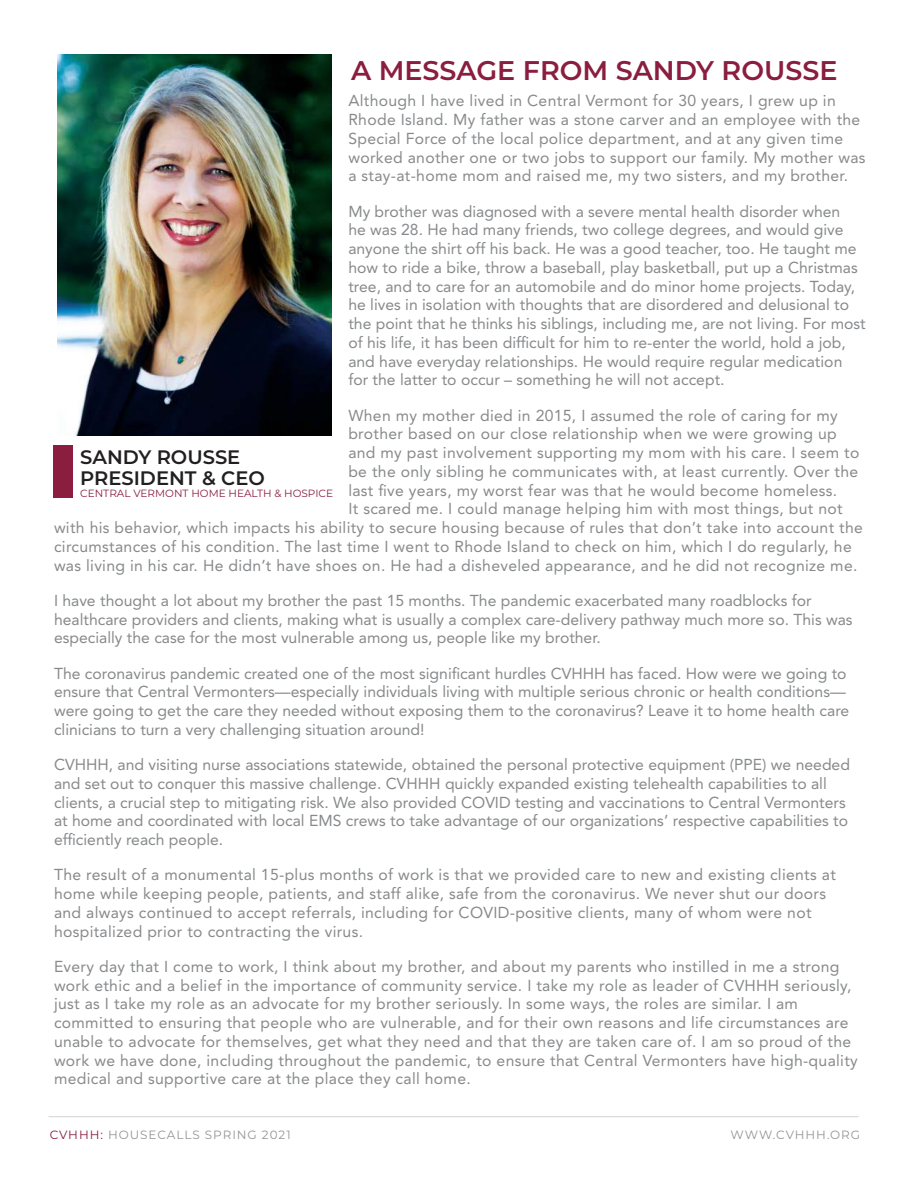
<style>
.page{position:relative;width:918px;height:1188px;background:#fff}
.page>*{position:absolute;margin:0;border:0;box-sizing:border-box;transform-origin:0 0}
.t1{font:600 27px "Montserrat";color:#8a1d40}
.t2{font:600 19.5px/20.4px "Montserrat";color:#221f1f}
.t3{font:15.75px/18.8px "Avenir LT Std";letter-spacing:.02em;color:#87898b}
.t4{font:15.75px/18.8px "Avenir LT Std";color:#87898b}
.t5{font:12px "Montserrat";letter-spacing:.08em;color:#939597}
.t6{font:10.5px "Montserrat";color:#8a1d40}
.s1{color:#8a1d40}
</style>
<div class="page">
<img style="left:57px;top:54px;width:275px;height:381px">
<div style="left:54px;top:446px;width:19px;height:52px;background:#8a1d40"></div>
<hr style="left:49px;top:1116px;width:810px;height:1px;background:#d1d2d4">
<h1 class="t1" style="left:351px;top:57px;width:488px">A MESSAGE FROM SANDY ROUSSE</h1>
<p class="t3" style="left:348px;top:93px;width:519px">Although I have lived in Central Vermont for 30 years, I grew up in Rhode Island. My father was a stone carver and an employee with the Special Force of the local police department, and at any given time worked another one or two jobs to support our family. My mother was a stay-at-home mom and raised me, my two sisters, and my brother.</p>
<p class="t4" style="left:348px;top:203px;width:519px">My brother was diagnosed with a severe mental health disorder when<br>he was 28. He had many friends, two college degrees, and would give anyone the shirt off his back. He was a good teacher, too. He taught me how to ride a bike, throw a baseball, play basketball, put up a Christmas tree, and to care for an automobile and do minor home projects. Today, he lives in isolation with thoughts that are disordered and delusional to the point that he thinks his siblings, including me, are not living. For most of his life, it has been difficult for him to re-enter the world, hold a job, and have everyday relationships. He would require regular medication for the latter to occur – something he will not accept.</p>
<p class="t3" style="left:348px;top:407px;width:491px">When my mother died in 2015, I assumed the role of caring for my</p>
<p class="t3" style="left:348px;top:426px;width:490px">brother based on our close relationship when we were growing up</p>
<p class="t3" style="left:348px;top:444px;width:513px">and my past involvement supporting my mom with his care. I seem to</p>
<p class="t3" style="left:348px;top:463px;width:511px">be the only sibling he communicates with, at least currently. Over the</p>
<p class="t3" style="left:348px;top:482px;width:490px">last five years, my worst fear was that he would become homeless.</p>
<p class="t3" style="left:348px;top:501px;width:496px">It scared me. I could manage helping him with most things, but not</p>
<p class="t3" style="left:54px;top:519px;width:810px">with his behavior, which impacts his ability to secure housing because of rules that don’t take into account the</p>
<p class="t3" style="left:54px;top:538px;width:799px">circumstances of his condition. The last time I went to Rhode Island to check on him, which I do regularly, he</p>
<p class="t3" style="left:54px;top:557px;width:805px">was living in his car. He didn’t have shoes on. He had a disheveled appearance, and he did not recognize me.</p>
<p class="t4" style="left:54px;top:592px;width:800px">I have thought a lot about my brother the past 15 months. The pandemic exacerbated many roadblocks for healthcare providers and clients, making what is usually a complex care-delivery pathway much more so. This was especially the case for the most vulnerable among us, people like my brother.</p>
<p class="t4" style="left:54px;top:665px;width:797px">The coronavirus pandemic created one of the most significant hurdles CVHHH has faced. How were we going to ensure that Central Vermonters—especially individuals living with multiple serious chronic or health conditions— were going to get the care they needed without exposing them to the coronavirus? Leave it to home health care clinicians to turn a very challenging situation around!</p>
<p class="t4" style="left:54px;top:756px;width:798px">CVHHH, and visiting nurse associations statewide, obtained the personal protective equipment (PPE) we needed and set out to conquer this massive challenge. CVHHH quickly expanded existing telehealth capabilities to all clients, a crucial step to mitigating risk. We also provided COVID testing and vaccinations to Central Vermonters at home and coordinated with local EMS crews to take advantage of our organizations’ respective capabilities to efficiently reach people.</p>
<p class="t3" style="left:54px;top:867px;width:783px">The result of a monumental 15-plus months of work is that we provided care to new and existing clients at home while keeping people, patients, and staff alike, safe from the coronavirus. We never shut our doors and always continued to accept referrals, including for COVID-positive clients, many of whom were not hospitalized prior to contracting the virus.</p>
<p class="t3" style="left:54px;top:958px;width:805px">Every day that I come to work, I think about my brother, and about my parents who instilled in me a strong work ethic and a belief in the importance of community service. I take my role as leader of CVHHH seriously, just as I take my role as an advocate for my brother seriously. In some ways, the roles are similar. I am committed to ensuring that people who are vulnerable, and for their own reasons and life circumstances are unable to advocate for themselves, get what they need and that they are taken care of. I am so proud of the work we have done, including throughout the pandemic, to ensure that Central Vermonters have high-quality medical and supportive care at the place they call home.</p>
<p class="t2" style="left:80px;top:447px;width:186px">SANDY ROUSSE<br>PRESIDENT &amp; CEO</p>
<p class="t6" style="left:80px;top:490px;width:254px">CENTRAL VERMONT HOME HEALTH &amp; HOSPICE</p>
<p class="t5" style="left:50px;top:1131px;width:243px"><span class="s1">CVHHH:</span> HOUSECALLS SPRING 2021</p>
<p class="t5" style="left:731px;top:1131px;width:131px">WWW.CVHHH.ORG</p>
</div>
